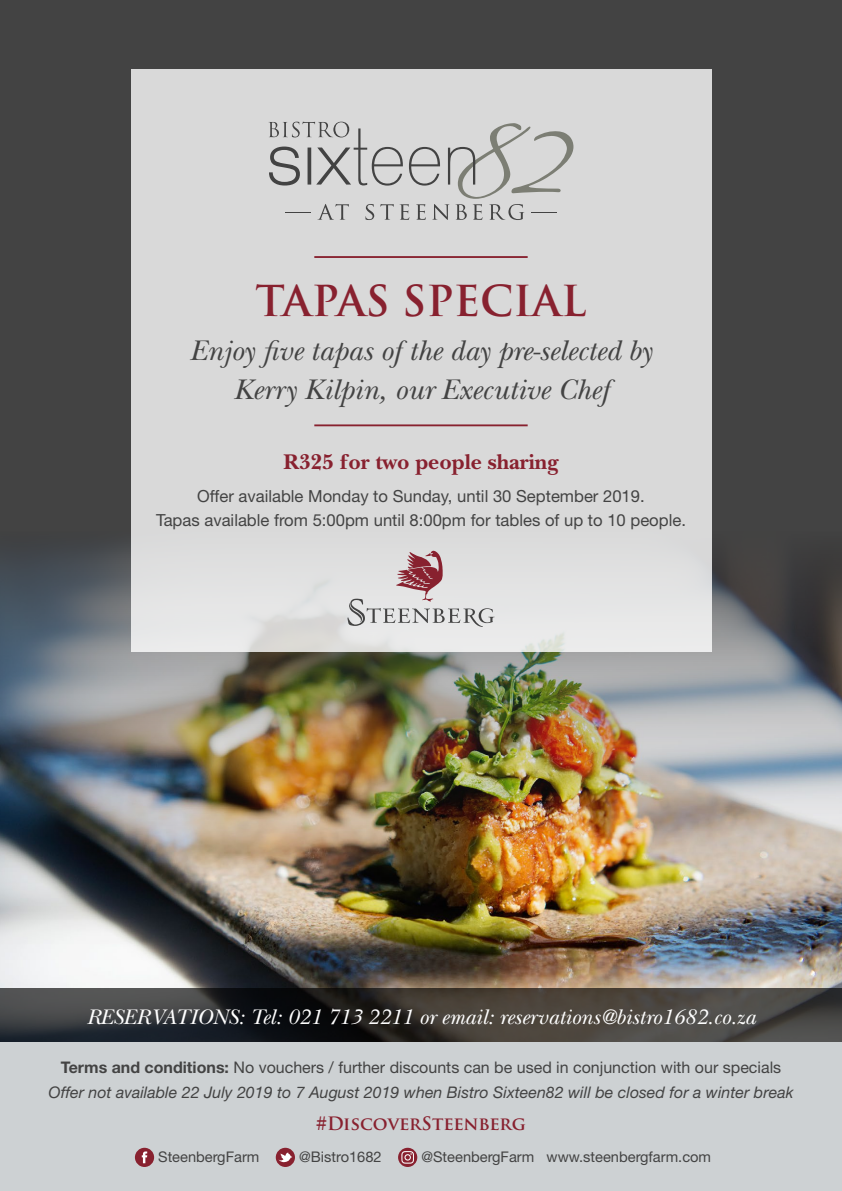
<style>
.page{position:relative;width:842px;height:1191px;background:#fff}
.page>*{position:absolute;margin:0;border:0;box-sizing:border-box;transform-origin:0 0}
.t1{font:700 41.6px "Trajan Pro";color:#88212f}
.t2{font:italic 29.6px/38.8px "New Baskerville Std";color:#434343;text-align:center}
.t3{font:700 22.2px "New Baskerville Std";color:#88212f}
.t4{font:italic 22px "New Baskerville Std";color:#fff}
.hashtag{font:700 18px "Trajan Pro";color:#88212f}
.t5{font:16.6px/23.8px "Helvetica Neue LT Std";color:#434343;text-align:center}
.t6{font:italic 16px "Helvetica Neue LT Std";color:#434343}
.t7{font:16px "Helvetica Neue LT Std";color:#434343}
.t8{font:14.6px "Helvetica Neue LT Std";color:#434343}
.s1{font-weight:700}
</style>
<div class="page">
<div style="left:0;top:0;width:842px;height:1041px;background:#434343"></div>
<div style="left:0;top:1041px;width:842px;height:150px;background:#cdd1d3"></div>
<img style="left:0;top:531px;width:842px;height:511px">
<svg style="left:0;top:988px;width:842px;height:53px"></svg>
<svg style="left:135px;top:1147px;width:19px;height:20px"></svg>
<svg style="left:142px;top:1151px;width:5px;height:12px"></svg>
<svg style="left:276px;top:1147px;width:19px;height:20px"></svg>
<svg style="left:278px;top:1152px;width:14px;height:10px"></svg>
<svg style="left:398px;top:1147px;width:19px;height:20px"></svg>
<svg style="left:401px;top:1151px;width:13px;height:12px"></svg>
<div style="left:131px;top:69px;width:580px;height:582px;background:linear-gradient(to bottom,#d6d6d6,#dfdfdf)"></div>
<svg style="left:347px;top:551px;width:147px;height:76px;background:#d1c7c9"></svg>
<hr style="left:314px;top:256px;width:214px;height:2px;background:#88212f">
<hr style="left:314px;top:424px;width:214px;height:2px;background:#88212f">
<svg style="left:268px;top:122px;width:305px;height:98px;background:#c6c6c6"></svg>
<p class="t1" style="left:256px;top:275px;width:332px">TAPAS SPECIAL</p>
<p class="t2" style="left:190px;top:331px;width:463px">Enjoy five tapas of the day pre-selected by<br>Kerry Kilpin, our Executive Chef</p>
<p class="t3" style="left:284px;top:448px;width:276px">R325 for two people sharing</p>
<p class="t5" style="left:156px;top:484px;width:531px">Offer available Monday to Sunday, until 30 September 2019.<br>Tapas available from 5:00pm until 8:00pm for tables of up to 10 people.</p>
<p class="t4" style="left:86px;top:1003px;width:670px">RESERVATIONS: Tel: 021 713 2211 or email: reservations@bistro1682.co.za</p>
<p class="t7" style="left:61px;top:1057px;width:722px"><span class="s1">Terms and conditions:</span> No vouchers / further discounts can be used in conjunction with our specials</p>
<p class="t6" style="left:49px;top:1082px;width:746px">Offer not available 22 July 2019 to 7 August 2019 when Bistro Sixteen82 will be closed for a winter break</p>
<p class="hashtag" style="left:316px;top:1112px;width:211px">#DiscoverSteenberg</p>
<p class="t8" style="left:158px;top:1148px;width:103px">SteenbergFarm</p>
<p class="t8" style="left:299px;top:1148px;width:84px">@Bistro1682</p>
<p class="t8" style="left:421px;top:1148px;width:291px">@SteenbergFarm www.steenbergfarm.com</p>
</div>
